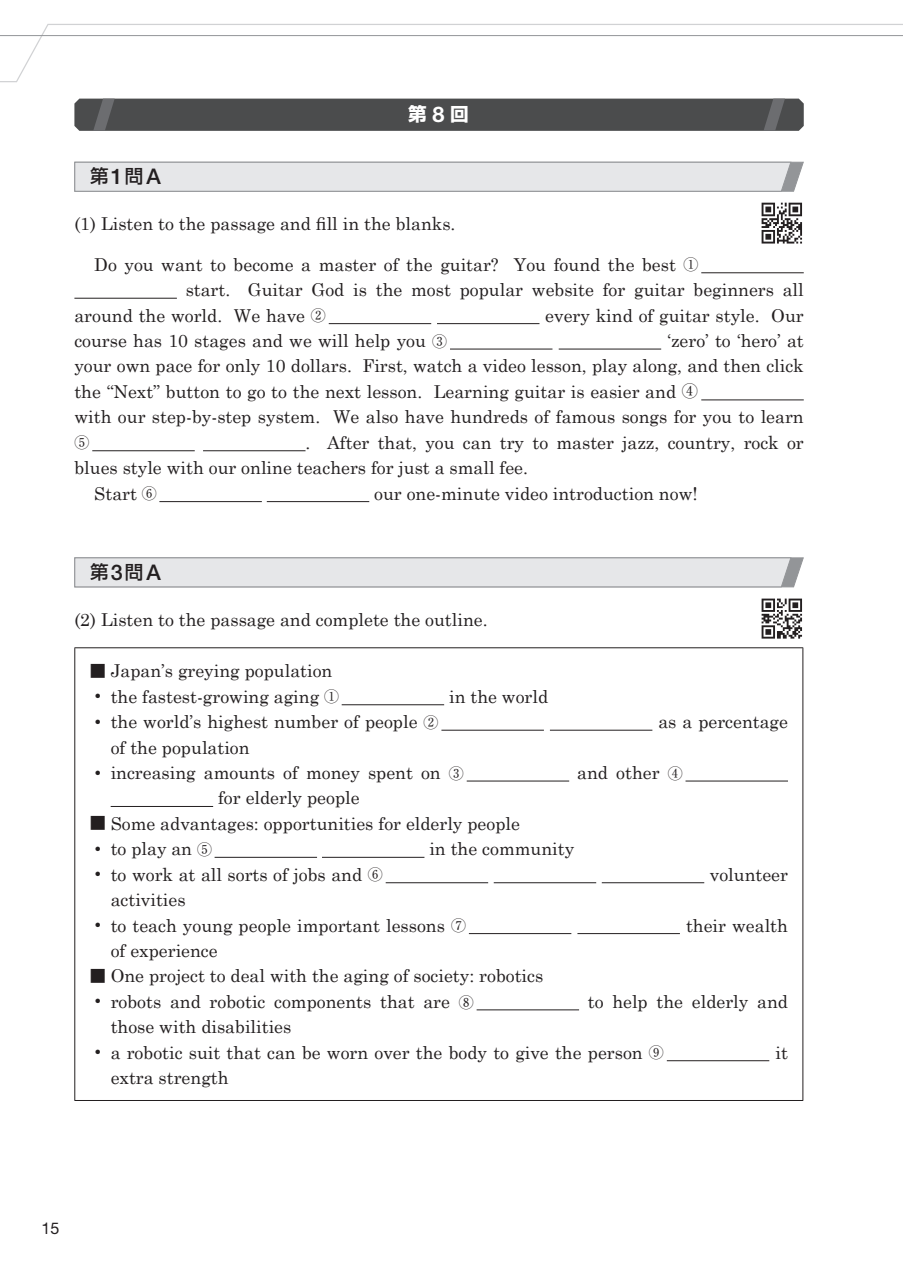
<style>
.page{position:relative;width:903px;height:1275px;background:#fff}
.page>*{position:absolute;margin:0;border:0;box-sizing:border-box;transform-origin:0 0}
.t1{font:500 18.55px "Shin Go Pro";color:#231f20}
.t2{font:700 18.55px "Shin Go Pro";color:#fff}
.t3{font:17.68px/25.4px "Century Schoolbook";color:#231f20}
.t4{font:16.1px "Helvetica Neue LT Std";color:#231f20}
.t5{font:14.88px "Ryumin Pro";color:#231f20}
.s1{font-family:"Helvetica Neue LT Std";font-size:21.53px}
.s2{font-family:"Ryumin Pro";font-size:14.88px}
.s3{font-family:"Ryumin Pro";font-size:16.1px}
</style>
<div class="page">
<hr style="left:701px;top:272px;width:103px;height:1px;background:#231f20">
<hr style="left:74px;top:298px;width:103px;height:1px;background:#231f20">
<hr style="left:329px;top:323px;width:102px;height:1px;background:#231f20">
<hr style="left:437px;top:323px;width:102px;height:1px;background:#231f20">
<hr style="left:450px;top:349px;width:102px;height:1px;background:#231f20">
<hr style="left:559px;top:349px;width:102px;height:1px;background:#231f20">
<hr style="left:701px;top:400px;width:103px;height:1px;background:#231f20">
<hr style="left:92px;top:450px;width:103px;height:1px;background:#231f20">
<hr style="left:203px;top:450px;width:102px;height:1px;background:#231f20">
<hr style="left:159px;top:501px;width:103px;height:1px;background:#231f20">
<hr style="left:267px;top:501px;width:102px;height:1px;background:#231f20">
<div style="left:74px;top:99px;width:730px;height:32px;background:#4b4c4d"></div>
<svg style="left:74px;top:161px;width:730px;height:31px;background:#dedfe1"></svg>
<img style="left:761px;top:202px;width:42px;height:42px">
<svg style="left:74px;top:557px;width:730px;height:31px;background:#dddee1"></svg>
<img style="left:761px;top:598px;width:42px;height:41px">
<hr style="left:74px;top:647px;width:729px;height:1px;background:#231f20">
<hr style="left:74px;top:648px;width:1px;height:452px;background:#231f20">
<hr style="left:802px;top:648px;width:1px;height:452px;background:#231f20">
<hr style="left:74px;top:1100px;width:729px;height:1px;background:#231f20">
<hr style="left:342px;top:704px;width:102px;height:1px;background:#231f20">
<hr style="left:441px;top:730px;width:103px;height:1px;background:#231f20">
<hr style="left:550px;top:730px;width:102px;height:1px;background:#231f20">
<hr style="left:467px;top:781px;width:102px;height:1px;background:#231f20">
<hr style="left:685px;top:781px;width:103px;height:1px;background:#231f20">
<hr style="left:111px;top:806px;width:102px;height:1px;background:#231f20">
<hr style="left:215px;top:857px;width:102px;height:1px;background:#231f20">
<hr style="left:322px;top:857px;width:102px;height:1px;background:#231f20">
<hr style="left:386px;top:882px;width:102px;height:1px;background:#231f20">
<hr style="left:494px;top:882px;width:102px;height:1px;background:#231f20">
<hr style="left:602px;top:882px;width:102px;height:1px;background:#231f20">
<hr style="left:469px;top:933px;width:102px;height:1px;background:#231f20">
<hr style="left:577px;top:933px;width:103px;height:1px;background:#231f20">
<hr style="left:477px;top:1009px;width:102px;height:1px;background:#231f20">
<hr style="left:667px;top:1060px;width:102px;height:1px;background:#231f20">
<svg style="left:0;top:24px;width:903px;height:59px"></svg>
<hr style="left:0;top:35px;width:903px;height:1px;background:#939598">
<p class="t2" style="left:408px;top:100px;width:62px">第<span class="s1">8</span>回</p>
<p class="t1" style="left:90px;top:161px;width:72px">第<span class="s1">1</span>問<span class="s1">A</span></p>
<p class="t3" style="left:74px;top:211px;width:383px">(1) Listen to the passage and fill in the blanks.</p>
<p class="t3" style="left:94px;top:251px;width:605px">Do you want to become a master of the guitar? You found the best <span class="s2">①</span></p>
<p class="t3" style="left:186px;top:277px;width:620px">start. Guitar God is the most popular website for guitar beginners all</p>
<p class="t3" style="left:74px;top:302px;width:253px">around the world. We have <span class="s2">②</span></p>
<p class="t3" style="left:545px;top:302px;width:260px">every kind of guitar style. Our</p>
<p class="t3" style="left:74px;top:328px;width:374px">course has 10 stages and we will help you <span class="s2">③</span></p>
<p class="t3" style="left:74px;top:328px;width:731px;text-indent:593px">‘zero’ to ‘hero’ at your own pace for only 10 dollars. First, watch a video lesson, play along, and then click the “Next” button to go to the next lesson. Learning guitar is easier and <span class="s3">④<br></span>with our step-by-step system. We also have hundreds of famous songs for you to learn</p>
<p class="t5" style="left:74px;top:431px;width:16px">⑤</p>
<p class="t3" style="left:305px;top:429px;width:500px">. After that, you can try to master jazz, country, rock or</p>
<p class="t3" style="left:74px;top:455px;width:455px">blues style with our online teachers for just a small fee.</p>
<p class="t3" style="left:94px;top:480px;width:64px">Start <span class="s2">⑥</span></p>
<p class="t3" style="left:374px;top:480px;width:325px">our one-minute video introduction now!</p>
<p class="t1" style="left:90px;top:557px;width:72px">第<span class="s1">3</span>問<span class="s1">A</span></p>
<p class="t3" style="left:74px;top:607px;width:415px">(2) Listen to the passage and complete the outline.</p>
<p class="t3" style="left:90px;top:658px;width:244px"><span class="s3">■</span> Japan’s greying population</p>
<p class="t3" style="left:90px;top:683px;width:251px"><span class="s3">•</span> the fastest-growing aging <span class="s2">①</span></p>
<p class="t3" style="left:449px;top:683px;width:101px">in the world</p>
<p class="t3" style="left:90px;top:709px;width:350px"><span class="s3">•</span> the world’s highest number of people <span class="s2">②</span></p>
<p class="t3" style="left:658px;top:709px;width:131px">as a percentage</p>
<p class="t3" style="left:111px;top:734px;width:140px">of the population</p>
<p class="t3" style="left:90px;top:759px;width:376px"><span class="s3">•</span> increasing amounts of money spent on <span class="s2">③</span></p>
<p class="t3" style="left:577px;top:759px;width:107px">and other <span class="s2">④</span></p>
<p class="t3" style="left:218px;top:785px;width:143px">for elderly people</p>
<p class="t3" style="left:90px;top:810px;width:432px"><span class="s3">■</span> Some advantages: opportunities for elderly people</p>
<p class="t3" style="left:90px;top:836px;width:124px"><span class="s3">•</span> to play an <span class="s2">⑤</span></p>
<p class="t3" style="left:429px;top:836px;width:146px">in the community</p>
<p class="t3" style="left:90px;top:861px;width:294px"><span class="s3">•</span> to work at all sorts of jobs and <span class="s2">⑥</span></p>
<p class="t3" style="left:710px;top:861px;width:80px">volunteer</p>
<p class="t3" style="left:111px;top:887px;width:76px">activities</p>
<p class="t3" style="left:90px;top:912px;width:378px"><span class="s3">•</span> to teach young people important lessons <span class="s2">⑦</span></p>
<p class="t3" style="left:686px;top:912px;width:103px">their wealth</p>
<p class="t3" style="left:111px;top:937px;width:109px">of experience</p>
<p class="t3" style="left:90px;top:963px;width:455px"><span class="s3">■</span> One project to deal with the aging of society: robotics</p>
<p class="t3" style="left:90px;top:988px;width:385px"><span class="s3">•</span> robots and robotic components that are <span class="s2">⑧</span></p>
<p class="t3" style="left:588px;top:988px;width:202px">to help the elderly and</p>
<p class="t3" style="left:111px;top:1014px;width:182px">those with disabilities</p>
<p class="t3" style="left:90px;top:1039px;width:576px"><span class="s3">•</span> a robotic suit that can be worn over the body to give the person <span class="s2">⑨</span></p>
<p class="t3" style="left:775px;top:1039px;width:14px">it</p>
<p class="t3" style="left:111px;top:1065px;width:119px">extra strength</p>
<p class="t4" style="left:42px;top:1218px;width:19px">15</p>
</div>
